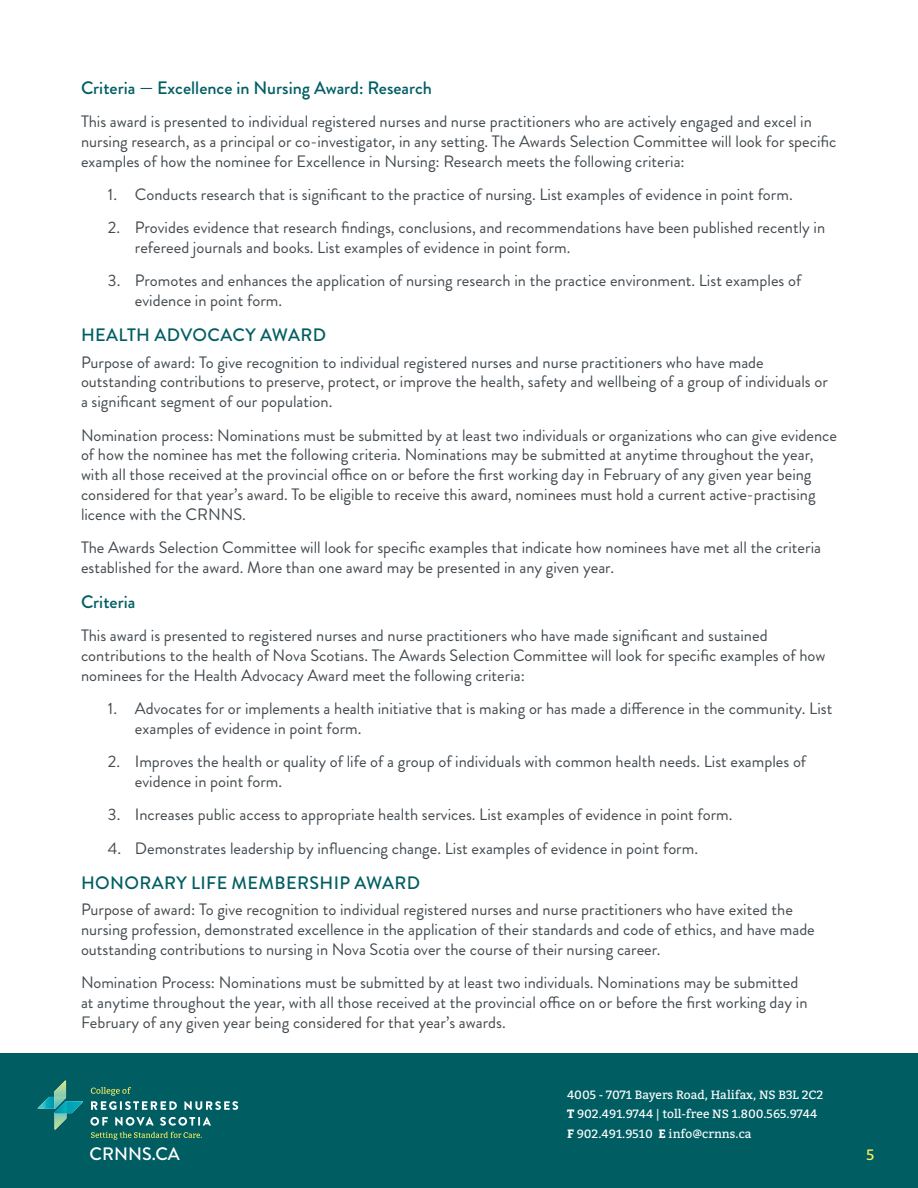
<style>
.page{position:relative;width:918px;height:1188px;background:#fff}
.page>*{position:absolute;margin:0;border:0;box-sizing:border-box;transform-origin:0 0}
.t1{font:500 18px "Brandon Grotesque";color:#005e63}
.t2{font:500 18px "Brandon Grotesque";letter-spacing:.02em;color:#005e63}
.t3{font:500 18px "Brandon Grotesque";color:#fff}
.t4{font:16.5px/19.8px "Brandon Grotesque";color:#434a4f}
.t5{font:15px "Bitter";color:#fff45f}
.t6{font:12px/19.5px "Bitter";color:#fff}
.s1{font-weight:700}
</style>
<div class="page">
<div style="left:0;top:1053px;width:918px;height:135px;background:#005e63"></div>
<svg style="left:184px;top:1101px;width:54px;height:9px"></svg>
<svg style="left:90px;top:1117px;width:18px;height:9px"></svg>
<svg style="left:115px;top:1117px;width:39px;height:9px"></svg>
<svg style="left:160px;top:1117px;width:51px;height:9px"></svg>
<svg style="left:38px;top:1081px;width:45px;height:49px"></svg>
<svg style="left:91px;top:1087px;width:86px;height:23px"></svg>
<svg style="left:91px;top:1132px;width:111px;height:8px"></svg>
<p class="t1" style="left:81px;top:75px;width:353px">Criteria — Excellence in Nursing Award: Research</p>
<p class="t4" style="left:81px;top:112px;width:757px">This award is presented to individual registered nurses and nurse practitioners who are actively engaged and excel in nursing research, as a principal or co-investigator, in any setting. The Awards Selection Committee will look for specific examples of how the nominee for Excellence in Nursing: Research meets the following criteria:</p>
<p class="t4" style="left:108px;top:184px;width:686px">1. Conducts research that is significant to the practice of nursing. List examples of evidence in point form.</p>
<p class="t4" style="left:135px;top:218px;width:692px;text-indent:-27px">2. Provides evidence that research findings, conclusions, and recommendations have been published recently in refereed journals and books. List examples of evidence in point form.</p>
<p class="t4" style="left:135px;top:271px;width:668px;text-indent:-27px">3. Promotes and enhances the application of nursing research in the practice environment. List examples of evidence in point form.</p>
<p class="t2" style="left:81px;top:322px;width:246px">HEALTH ADVOCACY AWARD</p>
<p class="t4" style="left:81px;top:352px;width:748px">Purpose of award: To give recognition to individual registered nurses and nurse practitioners who have made outstanding contributions to preserve, protect, or improve the health, safety and wellbeing of a group of individuals or a significant segment of our population.</p>
<p class="t4" style="left:81px;top:425px;width:758px">Nomination process: Nominations must be submitted by at least two individuals or organizations who can give evidence of how the nominee has met the following criteria. Nominations may be submitted at anytime throughout the year, with all those received at the provincial office on or before the first working day in February of any given year being considered for that year’s award. To be eligible to receive this award, nominees must hold a current active-practising licence with the CRNNS.</p>
<p class="t4" style="left:81px;top:538px;width:742px">The Awards Selection Committee will look for specific examples that indicate how nominees have met all the criteria established for the award. More than one award may be presented in any given year.</p>
<p class="t1" style="left:81px;top:589px;width:56px">Criteria</p>
<p class="t4" style="left:81px;top:626px;width:746px">This award is presented to registered nurses and nurse practitioners who have made significant and sustained contributions to the health of Nova Scotians. The Awards Selection Committee will look for specific examples of how nominees for the Health Advocacy Award meet the following criteria:</p>
<p class="t4" style="left:135px;top:699px;width:699px;text-indent:-27px">1. Advocates for or implements a health initiative that is making or has made a difference in the community. List examples of evidence in point form.</p>
<p class="t4" style="left:135px;top:752px;width:673px;text-indent:-27px">2. Improves the health or quality of life of a group of individuals with common health needs. List examples of evidence in point form.</p>
<p class="t4" style="left:108px;top:805px;width:626px">3. Increases public access to appropriate health services. List examples of evidence in point form.</p>
<p class="t4" style="left:108px;top:838px;width:592px">4. Demonstrates leadership by influencing change. List examples of evidence in point form.</p>
<p class="t2" style="left:81px;top:870px;width:341px">HONORARY LIFE MEMBERSHIP AWARD</p>
<p class="t4" style="left:81px;top:900px;width:735px">Purpose of award: To give recognition to individual registered nurses and nurse practitioners who have exited the nursing profession, demonstrated excellence in the application of their standards and code of ethics, and have made outstanding contributions to nursing in Nova Scotia over the course of their nursing career.</p>
<p class="t4" style="left:81px;top:973px;width:728px">Nomination Process: Nominations must be submitted by at least two individuals. Nominations may be submitted at anytime throughout the year, with all those received at the provincial office on or before the first working day in<br>February of any given year being considered for that year’s awards.</p>
<p class="t6" style="left:567px;top:1085px;width:258px">4005 - 7071 Bayers Road, Halifax, NS B3L 2C2<br><span class="s1">T</span> 902.491.9744 | toll-free NS 1.800.565.9744<br><span class="s1">F</span> 902.491.9510 <span class="s1">E</span> info@crnns.ca</p>
<p class="t3" style="left:90px;top:1141px;width:92px">CRNNS.CA</p>
<p class="t5" style="left:867px;top:1144px;width:9px">5</p>
</div>
